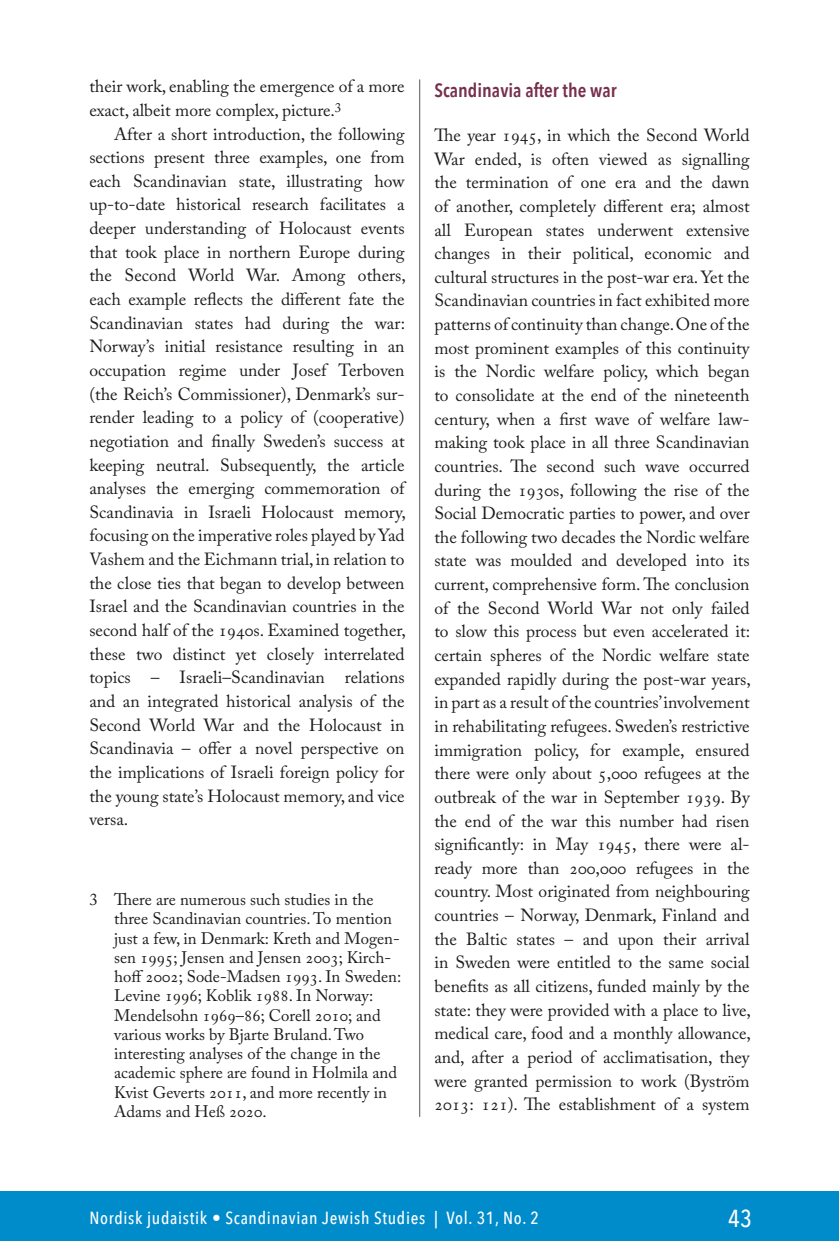
<style>
.page{position:relative;width:839px;height:1241px;background:#fff}
.page>*{position:absolute;margin:0;border:0;box-sizing:border-box;transform-origin:0 0}
.t1{font:500 24.5px "Avenir Next Condensed";color:#fff}
.Artikkelin_väliotsik{font:600 19.25px "Avenir Next Condensed";color:#762f4c}
.Leipis_1__kpl{font:17.5px/23.6px "Adobe Caslon Pro";color:#1d1d1b}
.Leipis{font:17.5px/23.6px "Adobe Caslon Pro";color:#1d1d1b}
.t2{font:500 17.5px "Avenir Next Condensed";letter-spacing:.04em;color:#fff}
.Viitteet{font:16.62px/19.2px "Adobe Caslon Pro";color:#1d1d1b}
</style>
<div class="page">
<div style="left:0;top:1191px;width:838px;height:49px;background:#008bcb"></div>
<hr style="left:419px;top:79px;width:1px;height:1037px;background:#575756">
<p class="Leipis" style="left:89px;top:74px;width:316px">their work, enabling the emergence of a more exact, albeit more complex, picture.<sup>3</sup></p>
<p class="Leipis" style="left:89px;top:122px;width:318px;text-align:justify;text-indent:25px">After a short introduction, the following sections present three examples, one from each Scandinavian state, illustrating how up-to-date historical research facilitates a deeper understanding of Holocaust events that took place in northern Europe during the Second World War. Among others, each example reflects the different fate the Scandinavian states had during the war:<br>Norway’s initial resistance resulting in an occupation regime under Josef Terboven (the Reich’s Commissioner), Denmark’s sur&shy;render leading to a policy of (cooperative) negotiation and finally Sweden’s success at keeping neutral. Subsequently, the article analyses the emerging commemoration of Scandinavia in Israeli Holocaust memory, focusing on the imperative roles played by Yad Vashem and the Eichmann trial, in relation to the close ties that began to develop between Israel and the Scandinavian countries in the second half of the 1940s. Examined together, these two distinct yet closely interrelated topics – Israeli–Scandinavian relations and an integrated historical analysis of the Second World War and the Holocaust in Scandinavia – offer a novel perspective on the implications of Israeli foreign policy for the young state’s Holocaust memory, and vice versa.</p>
<p class="Viitteet" style="left:114px;top:889px;width:288px;text-indent:-25px">3 There are numerous such studies in the three Scandinavian countries. To mention just a few, in Denmark: Kreth and Mogen&shy;sen 1995; Jensen and Jensen 2003; Kirch&shy;hoff 2002; Sode-Madsen 1993. In Sweden:<br>Levine 1996; Koblik 1988. In Norway:<br>Mendelsohn 1969–86; Corell 2010; and various works by Bjarte Bruland. Two interesting analyses of the change in the academic sphere are found in Holmila and Kvist Geverts 2011, and more recently in Adams and Heß 2020.</p>
<h2 class="Artikkelin_väliotsik" style="left:434px;top:74px;width:184px">Scandinavia after the war</h2>
<p class="Leipis_1__kpl" style="left:434px;top:123px;width:318px">The year 1945, in which the Second World War ended, is often viewed as signalling the termination of one era and the dawn of another, completely different era; almost all European states underwent extensive changes in their political, economic and cultural structures in the post-war era. Yet the Scandinavian countries in fact exhibited more patterns of continuity than change. One of the most prominent examples of this continuity is the Nordic welfare policy, which began to consolidate at the end of the nineteenth century, when a first wave of welfare law&shy;making took place in all three Scandinavian countries. The second such wave occurred during the 1930s, following the rise of the Social Democratic parties to power, and over the following two decades the Nordic welfare state was moulded and developed into its current, comprehensive form. The conclusion of the Second World War not only failed to slow this process but even accelerated it: certain spheres of the Nordic welfare state expanded rapidly during the post-war years, in part as a result of the countries’ involvement in rehabilitating refugees. Sweden’s restrictive immigration policy, for example, ensured there were only about 5,000 refugees at the outbreak of the war in September 1939. By the end of the war this number had risen significantly: in May 1945, there were al-- ready more than 200,000 refugees in the country. Most originated from neighbouring countries – Norway, Denmark, Finland and the Baltic states – and upon their arrival in Sweden were entitled to the same social benefits as all citizens, funded mainly by the state: they were provided with a place to live, medical care, food and a monthly allowance, and, after a period of acclimatisation, they were granted permission to work (Byström 2013: 121). The establishment of a system</p>
<p class="t2" style="left:89px;top:1207px;width:451px">Nordisk judaistik • Scandinavian Jewish Studies | Vol. 31, No. 2</p>
<h1 class="t1" style="left:728px;top:1203px;width:25px">43</h1>
</div>
